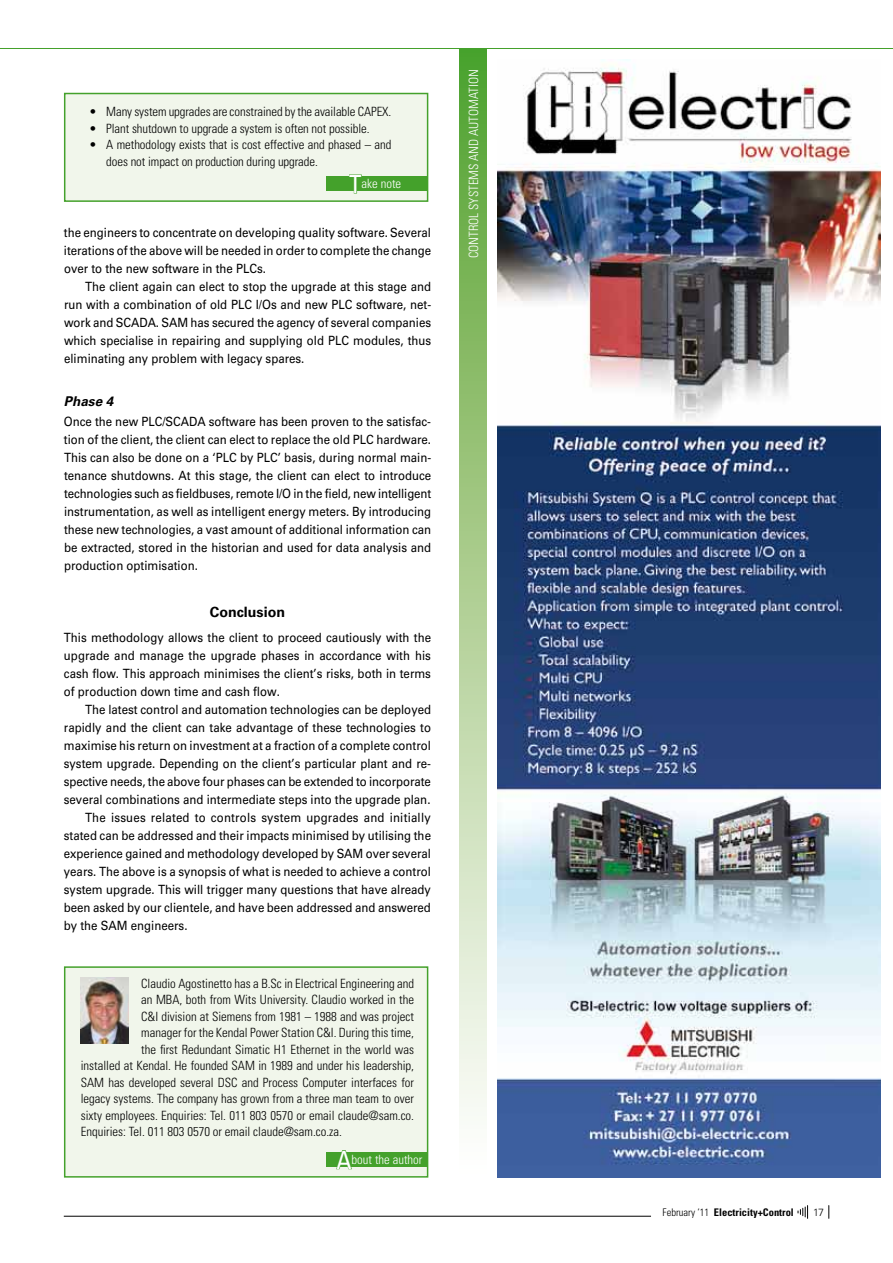
<style>
.page{position:relative;width:893px;height:1263px;background:#fff}
.page>*{position:absolute;margin:0;border:0;box-sizing:border-box;transform-origin:0 0}
.t1{font:700 14.25px "Univers";color:#000}
.t2{font:italic 700 13.5px "Univers";color:#000}
.t3{font:12.75px/18px "Univers";color:#000;text-align:justify;scale:.9 1}
.t4{font:300 condensed 12.75px/16.5px "Univers";color:#000;text-align:justify}
.t5{font:300 condensed 12.75px "Univers";color:#fff}
.t6{font:700 condensed 10.5px "Univers";color:#000}
.t7{font:300 10.5px "Univers";color:#000}
.s1{font-weight:400;font-size:24.9px}
.s2{font-weight:300}
</style>
<div class="page">
<div style="left:64px;top:93px;width:364px;height:109px;background:#f1f6eb;border:2px solid #44a12b"></div>
<div style="left:64px;top:966px;width:364px;height:211px;background:#f1f6eb;border:2px solid #44a12b"></div>
<div style="left:326px;top:176px;width:101px;height:15px;background:#44a12b"></div>
<div style="left:326px;top:1152px;width:101px;height:14px;background:#44a12b"></div>
<svg style="left:349px;top:174px;width:13px;height:20px"></svg>
<svg style="left:336px;top:1150px;width:87px;height:20px"></svg>
<div style="left:460px;top:48px;width:27px;height:1129px;background:linear-gradient(to bottom,#54a12c,#fff)"></div>
<hr style="left:0;top:48px;width:893px;height:1px;background:#44a12b">
<img style="left:498px;top:59px;width:383px;height:1118px">
<img style="left:81px;top:977px;width:47px;height:66px">
<hr style="left:64px;top:1216px;width:587px;height:1px;background:#000">
<svg style="left:828px;top:1205px;width:1px;height:13px"></svg>
<svg style="left:798px;top:1205px;width:10px;height:13px"></svg>
<p class="t4" style="left:89px;top:104px;width:304px">• Many system upgrades are constrained by the available CAPEX.</p>
<p class="t4" style="left:89px;top:120px;width:282px">• Plant shutdown to upgrade a system is often not possible.</p>
<p class="t4" style="left:106px;top:137px;width:287px;text-indent:-17px">• A methodology exists that is cost effective and phased – and does not impact on production during upgrade.</p>
<p class="t5" style="left:349px;top:176px;width:54px"><span class="s1">T</span>ake note</p>
<p class="t3" style="left:64px;top:224px;width:410px">the engineers to concentrate on developing quality software. Several iterations of the above will be needed in order to complete the change over to the new software in the PLCs.</p>
<p class="t3" style="left:64px;top:278px;width:409px;text-indent:21px">The client again can elect to stop the upgrade at this stage and run with a combination of old PLC I/Os and new PLC software, net&shy;work and SCADA. SAM has secured the agency of several companies which specialise in repairing and supplying old PLC modules, thus eliminating any problem with legacy spares.</p>
<p class="t2" style="left:64px;top:393px;width:51px">Phase 4</p>
<p class="t3" style="left:64px;top:412px;width:410px">Once the new PLC/SCADA software has been proven to the satisfac&shy;tion of the client, the client can elect to replace the old PLC hardware.<br>This can also be done on a ‘PLC by PLC’ basis, during normal main&shy;tenance shutdowns. At this stage, the client can elect to introduce technologies such as fieldbuses, remote I/O in the field, new intelligent instrumentation, as well as intelligent energy meters. By introducing these new technologies, a vast amount of additional information can be extracted, stored in the historian and used for data analysis and production optimisation.</p>
<p class="t1" style="left:210px;top:604px;width:77px">Conclusion</p>
<p class="t3" style="left:64px;top:629px;width:409px">This methodology allows the client to proceed cautiously with the upgrade and manage the upgrade phases in accordance with his cash flow. This approach minimises the client’s risks, both in terms of production down time and cash flow.</p>
<p class="t3" style="left:85px;top:701px;width:386px">The latest control and automation technologies can be deployed</p>
<p class="t3" style="left:64px;top:719px;width:409px">rapidly and the client can take advantage of these technologies to</p>
<p class="t3" style="left:64px;top:737px;width:409px">maximise his return on investment at a fraction of a complete control</p>
<p class="t3" style="left:64px;top:755px;width:409px">system upgrade. Depending on the client’s particular plant and re-</p>
<p class="t3" style="left:64px;top:773px;width:409px">spective needs, the above four phases can be extended to incorporate</p>
<p class="t3" style="left:64px;top:791px;width:409px">several combinations and intermediate steps into the upgrade plan.</p>
<p class="t3" style="left:85px;top:809px;width:385px">The issues related to controls system upgrades and initially</p>
<p class="t3" style="left:64px;top:827px;width:409px">stated can be addressed and their impacts minimised by utilising the</p>
<p class="t3" style="left:64px;top:845px;width:409px">experience gained and methodology developed by SAM over several</p>
<p class="t3" style="left:64px;top:863px;width:409px">years. The above is a synopsis of what is needed to achieve a control</p>
<p class="t3" style="left:64px;top:881px;width:409px">system upgrade. This will trigger many questions that have already</p>
<p class="t3" style="left:64px;top:899px;width:409px">been asked by our clientele, and have been addressed and answered</p>
<p class="t3" style="left:64px;top:917px;width:139px">by the SAM engineers.</p>
<p class="t4" style="left:141px;top:975px;width:274px">Claudio Agostinetto has a B.Sc in Electrical Engineering and</p>
<p class="t4" style="left:141px;top:991px;width:274px">an MBA, both from Wits University. Claudio worked in the</p>
<p class="t4" style="left:141px;top:1008px;width:274px">C&amp;I division at Siemens from 1981 – 1988 and was project</p>
<p class="t4" style="left:141px;top:1024px;width:274px">manager for the Kendal Power Station C&amp;I . During this time,</p>
<p class="t4" style="left:141px;top:1041px;width:274px">the first Redundant Simatic H1 Ethernet in the world was</p>
<p class="t4" style="left:81px;top:1057px;width:160px">installed at Kendal. He founded SAM</p>
<p class="t4" style="left:258px;top:1057px;width:157px">in 1989 and under his leadership,</p>
<p class="t4" style="left:81px;top:1074px;width:9px">SAM</p>
<p class="t4" style="left:81px;top:1074px;width:335px;text-indent:28px">has developed several DSC and Process Computer interfaces for legacy systems. The company has grown from a three man team to over sixty employees. Enquiries: Tel. 011 803 0570 or email claude@sam.co.<br>Enquiries: Tel. 011 803 0570 or email claude@sam.co.za.</p>
<p class="t5" style="left:336px;top:1152px;width:88px"><span class="s1">A</span>bout the author</p>
<p class="t5" style="left:466px;top:258px;width:190px;rotate:-90deg">Control systems and automation</p>
<p class="t6" style="left:663px;top:1206px;width:133px"><span class="s2">February ‘11</span> Electricity+Control</p>
<p class="t7" style="left:813px;top:1206px;width:12px">17</p>
</div>
